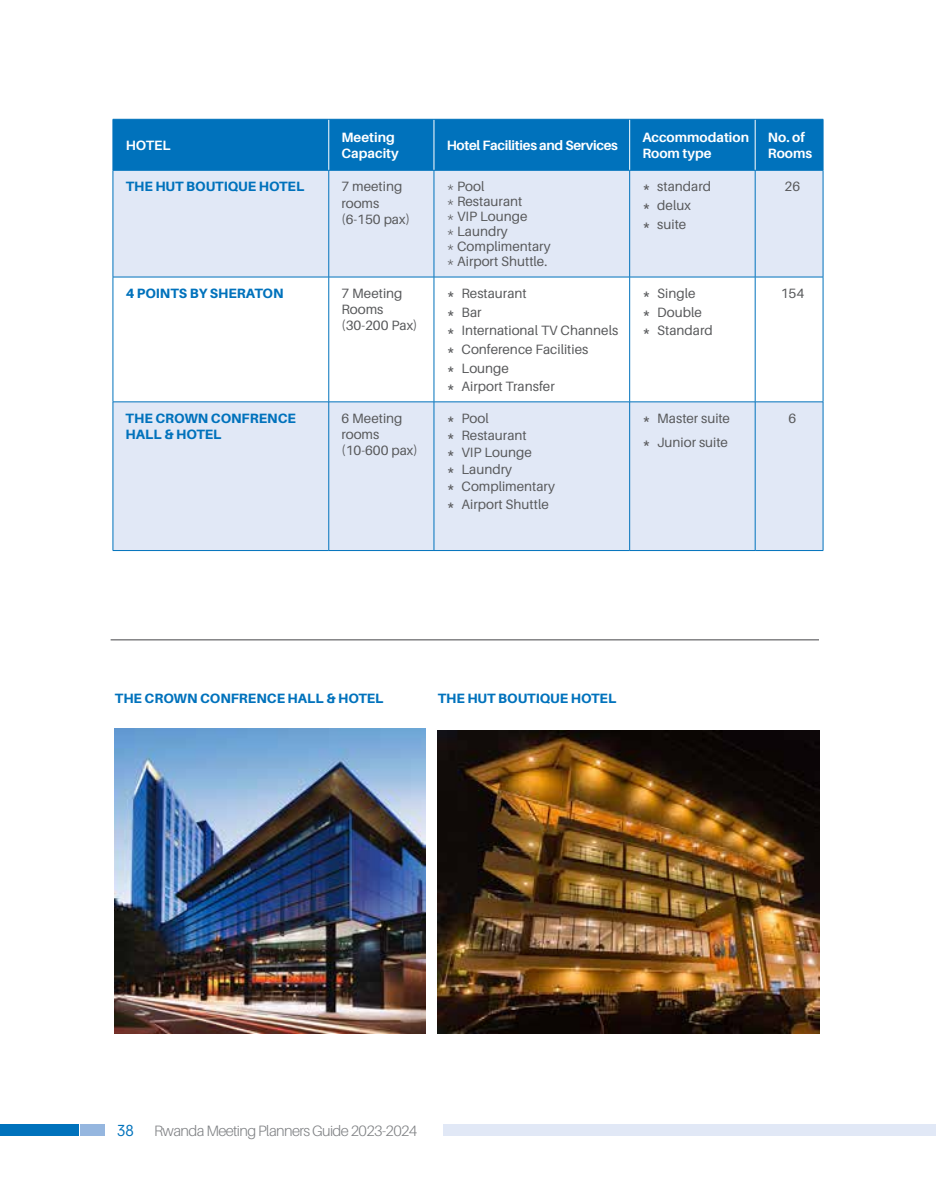
<style>
.page{position:relative;width:936px;height:1191px;background:#fff}
.page>*{position:absolute;margin:0;border:0;box-sizing:border-box;transform-origin:0 0}
.t1{font:300 15px "Aileron";letter-spacing:-.04em;color:#808285}
.t2{font:15px "Neuzeit SLT Std";color:#0072bc}
.t3{font:13.5px/18.6px "Aileron";color:#58595b}
.t4{font:800 13.5px/16.5px "Aileron";color:#0072bc}
.t5{font:700 13.5px/16.2px "Aileron";color:#fff}
.t6{font:700 13.5px "Aileron";letter-spacing:-.02em;color:#fff}
.s1{font-weight:700}
</style>
<div class="page">
<div style="left:80px;top:1124px;width:24px;height:11px;background:#95b6df"></div>
<div style="left:443px;top:1124px;width:492px;height:11px;background:#e1e8f6"></div>
<div style="left:0;top:1124px;width:79px;height:11px;background:#0072bc"></div>
<div style="left:114px;top:120px;width:708px;height:50px;background:#0072bc"></div>
<svg style="left:114px;top:171px;width:708px;height:379px;fill:#e1e8f6"></svg>
<hr style="left:328px;top:119px;width:1px;height:51px;background:#fff">
<hr style="left:433px;top:119px;width:1px;height:51px;background:#fff">
<hr style="left:629px;top:119px;width:1px;height:51px;background:#fff">
<hr style="left:754px;top:119px;width:1px;height:51px;background:#fff">
<hr style="left:822px;top:119px;width:1px;height:51px;background:#0072bc">
<hr style="left:822px;top:170px;width:1px;height:107px;background:#0072bc">
<hr style="left:822px;top:277px;width:1px;height:125px;background:#0072bc">
<hr style="left:822px;top:402px;width:1px;height:148px;background:#0072bc">
<hr style="left:754px;top:402px;width:1px;height:148px;background:#0072bc">
<hr style="left:113px;top:119px;width:1px;height:51px;background:#0072bc">
<hr style="left:113px;top:170px;width:1px;height:107px;background:#0072bc">
<hr style="left:113px;top:277px;width:1px;height:125px;background:#0072bc">
<hr style="left:113px;top:402px;width:1px;height:148px;background:#0072bc">
<hr style="left:328px;top:402px;width:1px;height:148px;background:#0072bc">
<hr style="left:433px;top:402px;width:1px;height:148px;background:#0072bc">
<hr style="left:629px;top:402px;width:1px;height:148px;background:#0072bc">
<hr style="left:113px;top:550px;width:216px;height:1px;background:#0072bc">
<hr style="left:329px;top:550px;width:105px;height:1px;background:#0072bc">
<hr style="left:434px;top:550px;width:195px;height:1px;background:#0072bc">
<hr style="left:629px;top:550px;width:126px;height:1px;background:#0072bc">
<hr style="left:755px;top:550px;width:68px;height:1px;background:#0072bc">
<hr style="left:113px;top:119px;width:216px;height:1px;background:#0072bc">
<hr style="left:113px;top:170px;width:216px;height:1px;background:#0072bc">
<hr style="left:113px;top:277px;width:216px;height:1px;background:#0072bc">
<hr style="left:113px;top:401px;width:216px;height:1px;background:#0072bc">
<hr style="left:329px;top:119px;width:105px;height:1px;background:#0072bc">
<hr style="left:329px;top:170px;width:105px;height:1px;background:#0072bc">
<hr style="left:329px;top:277px;width:105px;height:1px;background:#0072bc">
<hr style="left:329px;top:401px;width:105px;height:1px;background:#0072bc">
<hr style="left:434px;top:119px;width:195px;height:1px;background:#0072bc">
<hr style="left:434px;top:170px;width:195px;height:1px;background:#0072bc">
<hr style="left:434px;top:277px;width:195px;height:1px;background:#0072bc">
<hr style="left:434px;top:401px;width:195px;height:1px;background:#0072bc">
<hr style="left:629px;top:119px;width:126px;height:1px;background:#0072bc">
<hr style="left:629px;top:170px;width:126px;height:1px;background:#0072bc">
<hr style="left:629px;top:277px;width:126px;height:1px;background:#0072bc">
<hr style="left:629px;top:401px;width:126px;height:1px;background:#0072bc">
<hr style="left:755px;top:119px;width:68px;height:1px;background:#0072bc">
<hr style="left:755px;top:170px;width:68px;height:1px;background:#0072bc">
<hr style="left:755px;top:277px;width:68px;height:1px;background:#0072bc">
<hr style="left:755px;top:401px;width:68px;height:1px;background:#0072bc">
<hr style="left:328px;top:277px;width:1px;height:125px;background:#0072bc">
<hr style="left:433px;top:277px;width:1px;height:125px;background:#0072bc">
<hr style="left:629px;top:277px;width:1px;height:125px;background:#0072bc">
<hr style="left:754px;top:277px;width:1px;height:125px;background:#0072bc">
<hr style="left:328px;top:170px;width:1px;height:107px;background:#0072bc">
<hr style="left:433px;top:170px;width:1px;height:107px;background:#0072bc">
<hr style="left:629px;top:170px;width:1px;height:107px;background:#0072bc">
<hr style="left:754px;top:170px;width:1px;height:107px;background:#0072bc">
<img style="left:115px;top:728px;width:310px;height:305px">
<img style="left:437px;top:730px;width:382px;height:303px">
<hr style="left:111px;top:639px;width:708px;height:1px;background:#58595b">
<p class="t5" style="left:126px;top:137px;width:46px">HOTEL</p>
<p class="t5" style="left:341px;top:129px;width:59px">Meeting<br>Capacity</p>
<p class="t6" style="left:446px;top:138px;width:173px">Hotel Facilities and Services</p>
<p class="t5" style="left:642px;top:129px;width:108px">Accommodation<br>Room type</p>
<p class="t5" style="left:767px;top:129px;width:46px">No. of<br>Rooms</p>
<p class="t4" style="left:126px;top:178px;width:180px">THE HUT BOUTIQUE HOTEL</p>
<p class="t3" style="left:341px;top:179px;width:70px;line-height:16.2px">7 meeting rooms (6-150 pax)</p>
<p class="t3" style="left:446px;top:179px;width:105px;line-height:15px">* Pool<br>* Restaurant<br>* VIP Lounge<br>* Laundry<br>* Complimentary * Airport Shuttle.</p>
<p class="t3" style="left:642px;top:177px;width:70px"><span class="s1">*</span> standard <span class="s1">*</span> delux<br><span class="s1">*</span> suite</p>
<p class="t3" style="left:784px;top:177px;width:17px">26</p>
<p class="t4" style="left:126px;top:285px;width:159px">4 POINTS BY SHERATON</p>
<p class="t3" style="left:341px;top:285px;width:78px;line-height:16.2px">7 Meeting<br>Rooms (30-200 Pax)</p>
<p class="t3" style="left:446px;top:284px;width:173px"><span class="s1">*</span> Restaurant<br><span class="s1">*</span> Bar<br><span class="s1">*</span> International TV Channels <span class="s1">*</span> Conference Facilities<br><span class="s1">*</span> Lounge<br><span class="s1">*</span> Airport Transfer</p>
<p class="t3" style="left:642px;top:284px;width:72px"><span class="s1">*</span> Single<br><span class="s1">*</span> Double <span class="s1">*</span> Standard</p>
<p class="t3" style="left:780px;top:284px;width:25px">154</p>
<p class="t4" style="left:126px;top:410px;width:172px">THE CROWN CONFRENCE<br>HALL &amp; HOTEL</p>
<p class="t3" style="left:341px;top:410px;width:78px;line-height:16.2px">6 Meeting rooms (10-600 pax)</p>
<p class="t3" style="left:446px;top:410px;width:110px;line-height:17.1px"><span class="s1">*</span> Pool<br><span class="s1">*</span> Restaurant<br><span class="s1">*</span> VIP Lounge<br><span class="s1">*</span> Laundry<br><span class="s1">*</span> Complimentary <span class="s1">*</span> Airport Shuttle</p>
<p class="t3" style="left:642px;top:406px;width:89px;line-height:23.7px"><span class="s1">*</span> Master suite <span class="s1">*</span> Junior suite</p>
<p class="t3" style="left:788px;top:409px;width:9px">6</p>
<p class="t4" style="left:115px;top:689px;width:270px">THE CROWN CONFRENCE HALL &amp; HOTEL</p>
<p class="t4" style="left:437px;top:689px;width:180px">THE HUT BOUTIQUE HOTEL</p>
<p class="t2" style="left:117px;top:1121px;width:18px">38</p>
<p class="t1" style="left:154px;top:1123px;width:265px">Rwanda Meeting Planners Guide 2023-2024</p>
</div>
